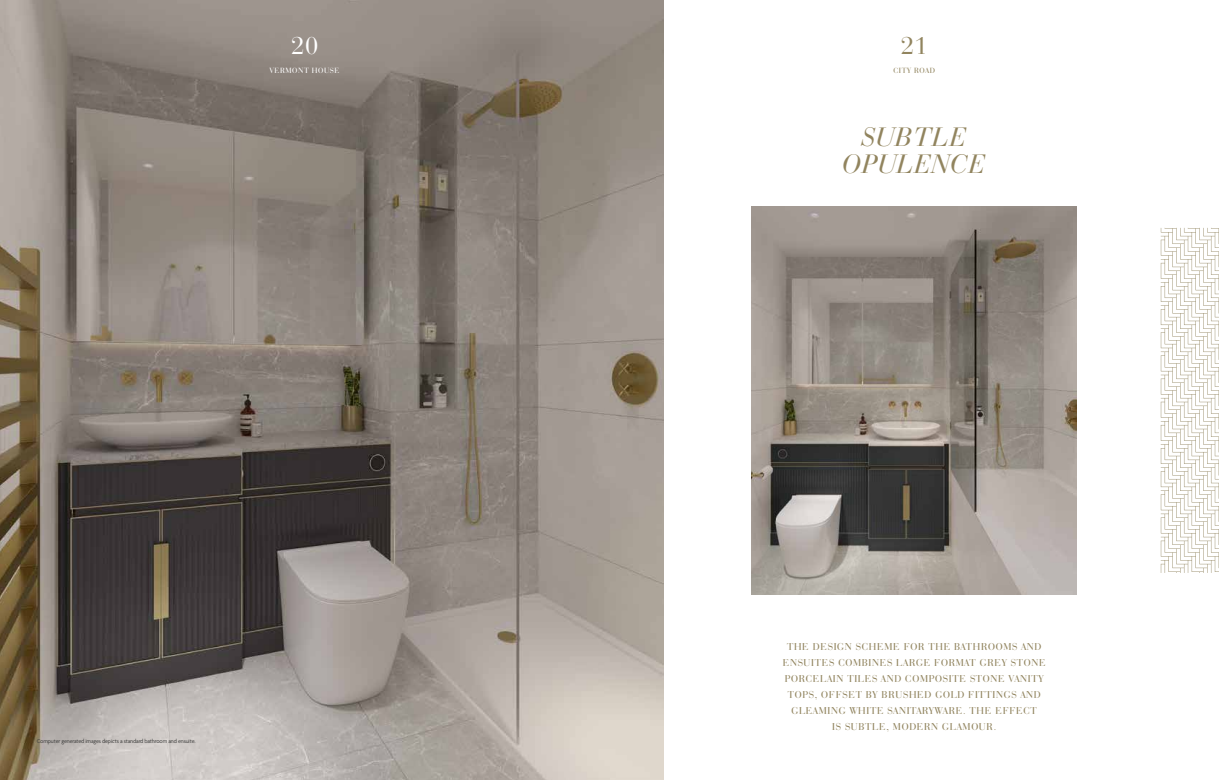
<style>
.page{position:relative;width:1219px;height:780px;background:#fff}
.page>*{position:absolute;margin:0;border:0;box-sizing:border-box;transform-origin:0 0}
.t1{font:italic 28px/27px "Bauer Bodoni BT";letter-spacing:.05em;color:#91845e;text-align:center}
.t2{font:26px "Bauer Bodoni BT";color:#fff}
.t3{font:26px "Bauer Bodoni BT";color:#91845e}
.t4{font:10.5px/16px "Bauer Bodoni BT";letter-spacing:.07em;color:#91845e;text-align:center}
.t5{font:8px "Bauer Bodoni BT";letter-spacing:.075em;color:#fff}
.t6{font:8px "Bauer Bodoni BT";letter-spacing:.075em;color:#91845e}
.t7{font:6px "Agenda";letter-spacing:-.025em;color:#3c3c3b}
</style>
<div class="page">
<svg style="left:1161px;top:228px;width:58px;height:345px"></svg>
<img style="left:752px;top:206px;width:325px;height:388px">
<img style="left:0;top:0;width:663px;height:780px">
<h2 class="t2" style="left:292px;top:30px;width:28px">20</h2>
<h2 class="t3" style="left:901px;top:30px;width:28px">21</h2>
<p class="t5" style="left:270px;top:66px;width:71px">VERMONT HOUSE</p>
<p class="t6" style="left:893px;top:66px;width:43px">CITY ROAD</p>
<h1 class="t1" style="left:843px;top:123px;width:144px">SUBTLE<br>OPULENCE</h1>
<p class="t7" style="left:37px;top:738px;width:160px">Computer generated images depicts a standard bathroom and ensuite.</p>
<p class="t4" style="left:783px;top:638px;width:265px">THE DESIGN SCHEME FOR THE BATHROOMS AND ENSUITES COMBINES LARGE FORMAT GREY STONE PORCELAIN TILES AND COMPOSITE STONE VANITY TOPS, OFFSET BY BRUSHED GOLD FITTINGS AND GLEAMING WHITE SANITARYWARE. THE EFFECT<br>IS SUBTLE, MODERN GLAMOUR.</p>
</div>
